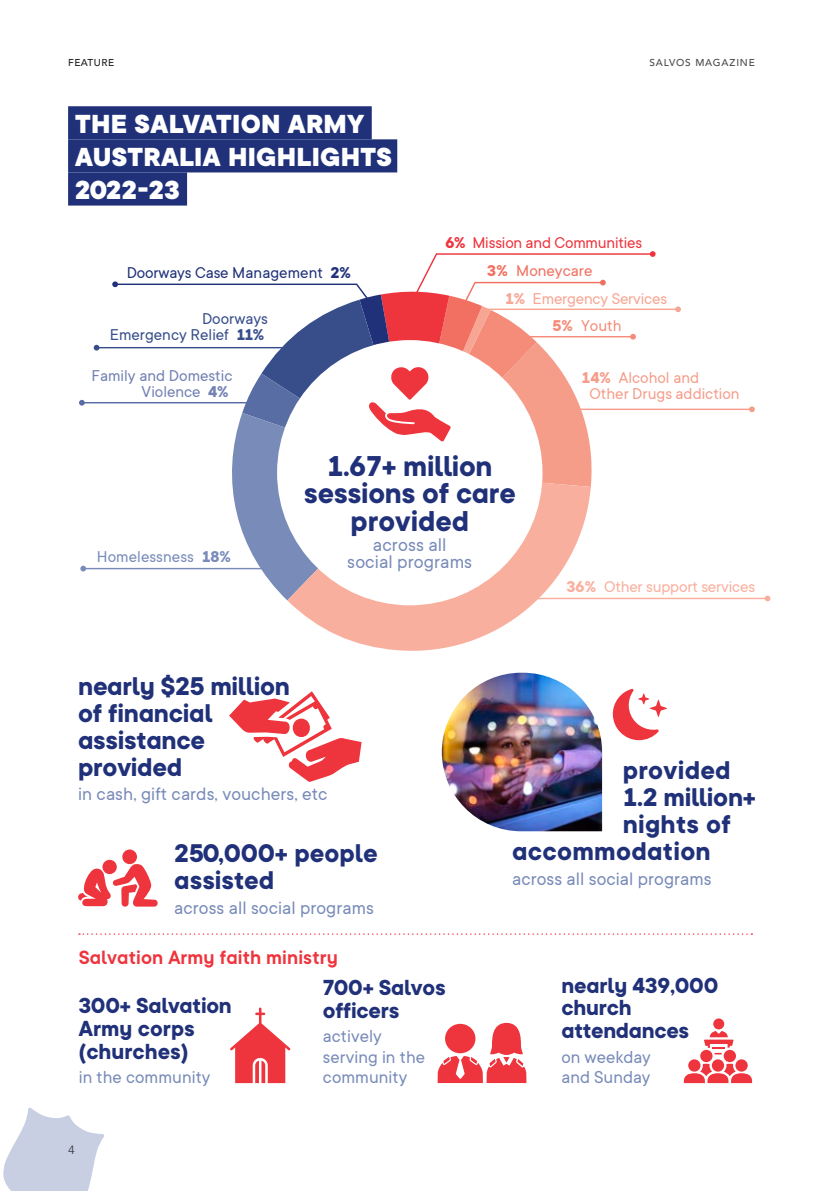
<style>
.page{position:relative;width:840px;height:1191px;background:#fff}
.page>*{position:absolute;margin:0;border:0;box-sizing:border-box;transform-origin:0 0}
.stats_-_number_19pt{font:700 31.6px/27.4px "TT Commons";letter-spacing:-.01em;color:#203179;text-align:center}
.H1_-_main_page_title{font:800 28.8px/33px "TT Commons";letter-spacing:.01em;color:#fff}
.stats_-_number_19pt-2{font:700 28.2px/26.8px "TT Commons";letter-spacing:-.01em;color:#203179}
.stats_-_number_19pt-3{font:700 28.2px "TT Commons";letter-spacing:.01em;color:#203179}
.stats_-_number_17pt{font:700 24px/22.6px "TT Commons";letter-spacing:-.01em;color:#203179}
.H2_-_subhead{font:600 21.2px "TT Commons";letter-spacing:.005em;color:#ee343d}
.stats_-_second_text{font:20.2px/17.2px "TT Commons";letter-spacing:.005em;color:#788bb9;text-align:center}
.stats_-_second_text-2{font:19.8px "TT Commons";letter-spacing:.005em;color:#788bb9}
.stats_-_second_text-3{font:19px/20.6px "TT Commons";letter-spacing:.005em;color:#788bb9}
.stats_-_second_text-4{font:17.2px/15.8px "TT Commons";color:#f69d8a}
.stats_-_second_text-5{font:17.2px/15.8px "TT Commons";color:#7381b3;text-align:right}
.stats_-_second_text-6{font:17.2px/15.8px "TT Commons";color:#374e8b;text-align:right}
.stats_-_second_text-7{font:17.2px "TT Commons";letter-spacing:-.01em;color:#203179}
.stats_-_second_text-8{font:17.2px "TT Commons";letter-spacing:-.01em;color:#ee343d}
.stats_-_second_text-9{font:17.2px "TT Commons";letter-spacing:-.01em;color:#f9af9d}
.stats_-_second_text-10{font:17.2px "TT Commons";letter-spacing:-.01em;color:#f7a694}
.stats_-_second_text-11{font:17.2px "TT Commons";letter-spacing:.005em;color:#788bb9}
.stats_-_number_17pt-2{font:17.2px "TT Commons";color:#f27061}
.stats_-_second_text-12{font:17.2px "TT Commons";letter-spacing:.005em;color:#f48c79}
.t1{font:12px "Avenir";color:#4b4c4d}
.t2{font:500 10px "Avenir";letter-spacing:.08em;color:#4b4c4d}
.Page_name_-_Left{font:500 10px "Avenir";letter-spacing:.05em;color:#231f20}
.s1{font-weight:700}
</style>
<div class="page">
<svg style="left:3px;top:1107px;width:101px;height:84px"></svg>
<svg style="left:287px;top:600px;width:250px;height:51px;fill:#f9af9d"></svg>
<div style="left:68px;top:106px;width:303px;height:33px;background:#203179"></div>
<div style="left:68px;top:139px;width:329px;height:33px;background:#203179"></div>
<div style="left:68px;top:172px;width:119px;height:33px;background:#203179"></div>
<hr style="left:82px;top:402px;width:173px;height:1px;background:#586da3">
<svg style="left:79px;top:400px;width:6px;height:5px"></svg>
<hr style="left:83px;top:568px;width:194px;height:1px;background:#788bb9">
<svg style="left:80px;top:566px;width:6px;height:5px"></svg>
<hr style="left:96px;top:347px;width:203px;height:1px;background:#374e8b">
<svg style="left:94px;top:345px;width:5px;height:5px"></svg>
<hr style="left:513px;top:598px;width:254px;height:1px;background:#f9af9d">
<svg style="left:764px;top:595px;width:6px;height:6px"></svg>
<svg style="left:112px;top:251px;width:543px;height:349px"></svg>
<hr style="left:484px;top:308px;width:193px;height:2px;background:#f7a694">
<svg style="left:674px;top:306px;width:6px;height:6px"></svg>
<hr style="left:556px;top:408px;width:195px;height:2px;background:#f69d8a">
<svg style="left:748px;top:406px;width:6px;height:6px"></svg>
<svg style="left:230px;top:1007px;width:60px;height:76px"></svg>
<img style="left:441px;top:672px;width:160px;height:159px">
<svg style="left:612px;top:688px;width:54px;height:52px"></svg>
<svg style="left:229px;top:691px;width:132px;height:91px"></svg>
<svg style="left:79px;top:933px;width:673px;height:1px"></svg>
<svg style="left:437px;top:1023px;width:89px;height:60px"></svg>
<div style="left:712px;top:1018px;width:11px;height:11px;background:#ee343d;border-radius:50%"></div>
<svg style="left:704px;top:1031px;width:29px;height:23px"></svg>
<svg style="left:699px;top:1049px;width:13px;height:13px"></svg>
<div style="left:723px;top:1049px;width:12px;height:13px;background:#ee343d;border-radius:50%"></div>
<svg style="left:711px;top:1059px;width:12px;height:12px"></svg>
<svg style="left:735px;top:1059px;width:12px;height:12px"></svg>
<svg style="left:683px;top:1063px;width:68px;height:20px"></svg>
<svg style="left:687px;top:1059px;width:13px;height:12px"></svg>
<svg style="left:102px;top:859px;width:15px;height:15px"></svg>
<div style="left:122px;top:849px;width:15px;height:15px;background:#ee343d;border-radius:50%"></div>
<svg style="left:78px;top:863px;width:79px;height:43px"></svg>
<p class="Page_name_-_Left" style="left:68px;top:54px;width:47px">FEATURE</p>
<p class="H1_-_main_page_title" style="left:75px;top:106px;width:318px">THE SALVATION ARMY<br>AUSTRALIA HIGHLIGHTS<br>2022-23</p>
<p class="stats_-_second_text-7" style="left:127px;top:262px;width:225px">Doorways Case Management <span class="s1">2%</span></p>
<p class="stats_-_second_text-6" style="left:110px;top:310px;width:160px">Doorways<br>Emergency Relief <span class="s1">11%</span></p>
<p class="stats_-_second_text-5" style="left:91px;top:367px;width:142px">Family and Domestic<br>Violence <span class="s1">4%</span></p>
<p class="t2" style="left:649px;top:54px;width:107px">SALVOS MAGAZINE</p>
<p class="stats_-_second_text-8" style="left:445px;top:232px;width:198px"><span class="s1">6%</span> Mission and Communities</p>
<p class="stats_-_number_17pt-2" style="left:487px;top:260px;width:107px"><span class="s1">3%</span> Moneycare</p>
<p class="stats_-_second_text-10" style="left:504px;top:287px;width:164px"><span class="s1">1%</span> Emergency Services</p>
<p class="stats_-_second_text-12" style="left:552px;top:314px;width:71px"><span class="s1">5%</span> Youth</p>
<p class="stats_-_second_text-4" style="left:589px;top:369px;width:151px;text-indent:-8px"><span class="s1">14%</span> Alcohol and<br>Other Drugs addiction</p>
<p class="stats_-_second_text-11" style="left:97px;top:546px;width:135px">Homelessness <span class="s1">18%</span></p>
<p class="stats_-_number_19pt" style="left:304px;top:451px;width:213px">1.67+ million sessions of care provided</p>
<p class="stats_-_second_text" style="left:347px;top:535px;width:126px">across all<br>social programs</p>
<p class="stats_-_second_text-9" style="left:566px;top:576px;width:190px"><span class="s1">36%</span> Other support services</p>
<p class="stats_-_number_19pt-2" style="left:78px;top:672px;width:213px">nearly $25 million of financial assistance provided</p>
<p class="stats_-_second_text-2" style="left:78px;top:781px;width:251px">in cash, gift cards, vouchers, etc</p>
<p class="stats_-_number_19pt-2" style="left:174px;top:839px;width:205px">250,000+ people assisted</p>
<p class="stats_-_second_text-2" style="left:174px;top:895px;width:201px">across all social programs</p>
<p class="H2_-_subhead" style="left:79px;top:944px;width:260px">Salvation Army faith ministry</p>
<p class="stats_-_number_17pt" style="left:323px;top:975px;width:124px">700+ Salvos officers</p>
<p class="stats_-_second_text-3" style="left:323px;top:1025px;width:104px">actively serving in the community</p>
<p class="stats_-_number_17pt" style="left:79px;top:993px;width:154px">300+ Salvation<br>Army corps (churches)</p>
<p class="stats_-_second_text-3" style="left:79px;top:1066px;width:133px">in the community</p>
<p class="t1" style="left:68px;top:1142px;width:8px">4</p>
<p class="stats_-_number_19pt-3" style="left:622px;top:752px;width:109px">provided</p>
<p class="stats_-_number_19pt-2" style="left:622px;top:783px;width:135px">1.2 million+</p>
<p class="stats_-_number_19pt-3" style="left:622px;top:806px;width:110px">nights of</p>
<p class="stats_-_number_19pt-3" style="left:511px;top:832px;width:200px">accommodation</p>
<p class="stats_-_second_text-2" style="left:511px;top:866px;width:201px">across all social programs</p>
<p class="stats_-_number_17pt" style="left:561px;top:973px;width:158px">nearly 439,000 church attendances</p>
<p class="stats_-_second_text-3" style="left:561px;top:1045px;width:91px">on weekday and Sunday</p>
</div>
